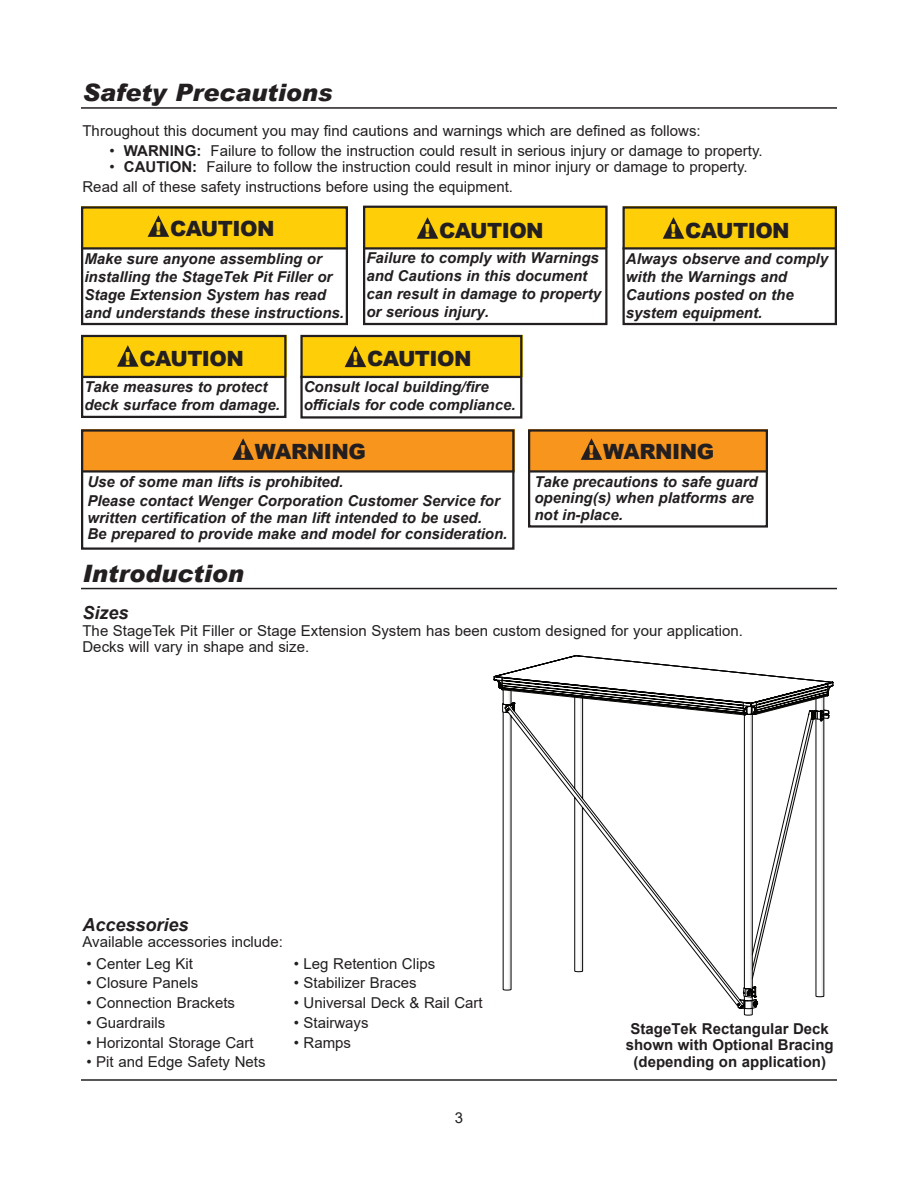
<style>
.page{position:relative;width:918px;height:1188px;background:#fff}
.page>*{position:absolute;margin:0;border:0;box-sizing:border-box;transform-origin:0 0}
.Heading_1{font:italic 900 24px "Arial";color:#231f20}
.Warning_Title{font:900 21px "Arial";letter-spacing:-.025em;color:#231f20}
.Heading_2{font:italic 700 18px "Arial";color:#231f20}
.Warning_Title-2{font:900 18px "Arial";color:#fece08}
.Warning_Title-3{font:900 18px "Arial";color:#f7951d}
.Warning_text{font:italic 700 15px/18px "Arial";color:#231f20}
.Normal_Paragraph{font:15px/16.5px "Arial";color:#231f20}
.Numbered_Paragraph{font:15px "Arial";color:#231f20}
.Warning{font:italic 700 15px/18px "Arial";color:#231f20}
.Callouts_Title{font:700 15px/16.5px "Arial";color:#231f20;text-align:center}
.Page{font:15px "Arial";color:#231f20}
.s1{font-weight:700}
</style>
<div class="page">
<hr style="left:81px;top:1079px;width:756px;height:2px;background:#231f20">
<hr style="left:81px;top:588px;width:756px;height:1px;background:#231f20">
<svg style="left:494px;top:655px;width:339px;height:356px"></svg>
<div style="left:82px;top:206px;width:266px;height:42px;background:#fece08"></div>
<hr style="left:81px;top:247px;width:266px;height:3px;background:#231f20">
<div style="left:81px;top:206px;width:267px;height:119px;border:2px solid #231f20"></div>
<div style="left:623px;top:206px;width:214px;height:42px;background:#fece08"></div>
<hr style="left:622px;top:247px;width:214px;height:3px;background:#231f20">
<div style="left:622px;top:206px;width:215px;height:119px;border:2px solid #231f20"></div>
<div style="left:364px;top:206px;width:244px;height:42px;background:#fece08"></div>
<hr style="left:363px;top:247px;width:243px;height:3px;background:#231f20">
<div style="left:363px;top:206px;width:245px;height:119px;border:2px solid #231f20"></div>
<hr style="left:81px;top:107px;width:756px;height:2px;background:#231f20">
<svg style="left:148px;top:215px;width:21px;height:22px"></svg>
<svg style="left:417px;top:217px;width:21px;height:22px"></svg>
<svg style="left:663px;top:217px;width:21px;height:22px"></svg>
<div style="left:81px;top:429px;width:433px;height:42px;background:#f7951d"></div>
<hr style="left:81px;top:470px;width:433px;height:3px;background:#231f20">
<div style="left:81px;top:429px;width:433px;height:121px;border:2px solid #231f20"></div>
<svg style="left:232px;top:438px;width:22px;height:22px"></svg>
<div style="left:528px;top:429px;width:240px;height:42px;background:#f7951d"></div>
<hr style="left:528px;top:470px;width:240px;height:3px;background:#231f20">
<div style="left:528px;top:429px;width:240px;height:99px;border:2px solid #231f20"></div>
<svg style="left:581px;top:438px;width:21px;height:22px"></svg>
<div style="left:301px;top:335px;width:221px;height:41px;background:#fece08"></div>
<hr style="left:300px;top:376px;width:221px;height:2px;background:#231f20">
<div style="left:300px;top:335px;width:222px;height:84px;border:2px solid #231f20"></div>
<svg style="left:345px;top:346px;width:21px;height:21px"></svg>
<div style="left:82px;top:335px;width:204px;height:41px;background:#fece08"></div>
<hr style="left:81px;top:376px;width:204px;height:2px;background:#231f20">
<div style="left:81px;top:335px;width:205px;height:83px;border:2px solid #231f20"></div>
<svg style="left:117px;top:345px;width:22px;height:22px"></svg>
<p class="Heading_1" style="left:82px;top:78px;width:252px">Safety Precautions</p>
<p class="Numbered_Paragraph" style="left:82px;top:120px;width:620px">Throughout this document you may find cautions and warnings which are defined as follows:</p>
<p class="Numbered_Paragraph" style="left:110px;top:140px;width:652px">• <span class="s1">WARNING:</span> Failure to follow the instruction could result in serious injury or damage to property.</p>
<p class="Numbered_Paragraph" style="left:110px;top:157px;width:637px">• <span class="s1">CAUTION:</span> Failure to follow the instruction could result in minor injury or damage to property.</p>
<p class="Numbered_Paragraph" style="left:82px;top:176px;width:429px">Read all of these safety instructions before using the equipment.</p>
<p class="Warning_Title-2" style="left:156px;top:216px;width:7px">!</p>
<p class="Warning_Title" style="left:170px;top:213px;width:106px">CAUTION</p>
<p class="Warning_Title-2" style="left:425px;top:217px;width:7px">!</p>
<p class="Warning_Title" style="left:439px;top:215px;width:106px">CAUTION</p>
<p class="Warning_Title-2" style="left:671px;top:217px;width:7px">!</p>
<p class="Warning_Title" style="left:685px;top:215px;width:106px">CAUTION</p>
<p class="Warning" style="left:366px;top:249px;width:236px">Failure to comply with Warnings and Cautions in this document can result in damage to property or serious injury.</p>
<p class="Warning_text" style="left:84px;top:250px;width:261px">Make sure anyone assembling or installing the StageTek Pit Filler or Stage Extension System has read and understands these instructions.</p>
<p class="Warning" style="left:626px;top:250px;width:204px">Always observe and comply with the Warnings and<br>Cautions posted on the system equipment.</p>
<p class="Warning_Title-2" style="left:125px;top:345px;width:7px">!</p>
<p class="Warning_Title" style="left:139px;top:343px;width:106px">CAUTION</p>
<p class="Warning_text" style="left:84px;top:378px;width:197px">Take measures to protect deck surface from damage.</p>
<p class="Warning_Title-2" style="left:353px;top:346px;width:7px">!</p>
<p class="Warning_Title" style="left:367px;top:344px;width:106px">CAUTION</p>
<p class="Warning_text" style="left:304px;top:378px;width:213px">Consult local building/fire officials for code compliance.</p>
<p class="Warning_Title-3" style="left:240px;top:439px;width:7px">!</p>
<p class="Warning_Title" style="left:255px;top:436px;width:113px">WARNING</p>
<p class="Warning_text" style="left:87px;top:473px;width:257px">Use of some man lifts is prohibited.</p>
<p class="Warning_text" style="left:87px;top:493px;width:422px;line-height:16.5px">Please contact Wenger Corporation Customer Service for written certification of the man lift intended to be used.<br>Be prepared to provide make and model for consideration.</p>
<p class="Warning_Title-3" style="left:589px;top:439px;width:7px">!</p>
<p class="Warning_Title" style="left:603px;top:436px;width:113px">WARNING</p>
<p class="Warning_text" style="left:534px;top:474px;width:225px;line-height:16.5px">Take precautions to safe guard opening(s) when platforms are not in-place.</p>
<p class="Heading_1" style="left:82px;top:559px;width:163px">Introduction</p>
<p class="Heading_2" style="left:82px;top:601px;width:48px">Sizes</p>
<p class="Normal_Paragraph" style="left:82px;top:622px;width:659px">The StageTek Pit Filler or Stage Extension System has been custom designed for your application.<br>Decks will vary in shape and size.</p>
<p class="Heading_2" style="left:82px;top:912px;width:108px">Accessories</p>
<p class="Normal_Paragraph" style="left:82px;top:933px;width:202px">Available accessories include:</p>
<p class="Normal_Paragraph" style="left:86px;top:955px;width:108px">• Center Leg Kit</p>
<p class="Normal_Paragraph" style="left:86px;top:975px;width:113px">• Closure Panels</p>
<p class="Normal_Paragraph" style="left:86px;top:994px;width:150px">• Connection Brackets</p>
<p class="Normal_Paragraph" style="left:86px;top:1014px;width:81px">• Guardrails</p>
<p class="Normal_Paragraph" style="left:86px;top:1034px;width:169px">• Horizontal Storage Cart</p>
<p class="Normal_Paragraph" style="left:86px;top:1054px;width:181px">• Pit and Edge Safety Nets</p>
<p class="Normal_Paragraph" style="left:294px;top:955px;width:143px">• Leg Retention Clips</p>
<p class="Normal_Paragraph" style="left:294px;top:975px;width:124px">• Stabilizer Braces</p>
<p class="Normal_Paragraph" style="left:294px;top:994px;width:191px">• Universal Deck &amp; Rail Cart</p>
<p class="Normal_Paragraph" style="left:294px;top:1014px;width:76px">• Stairways</p>
<p class="Normal_Paragraph" style="left:294px;top:1034px;width:59px">• Ramps</p>
<p class="Page" style="left:455px;top:1108px;width:10px">3</p>
<p class="Callouts_Title" style="left:626px;top:1020px;width:209px">StageTek Rectangular Deck shown with Optional Bracing (depending on application)</p>
</div>
